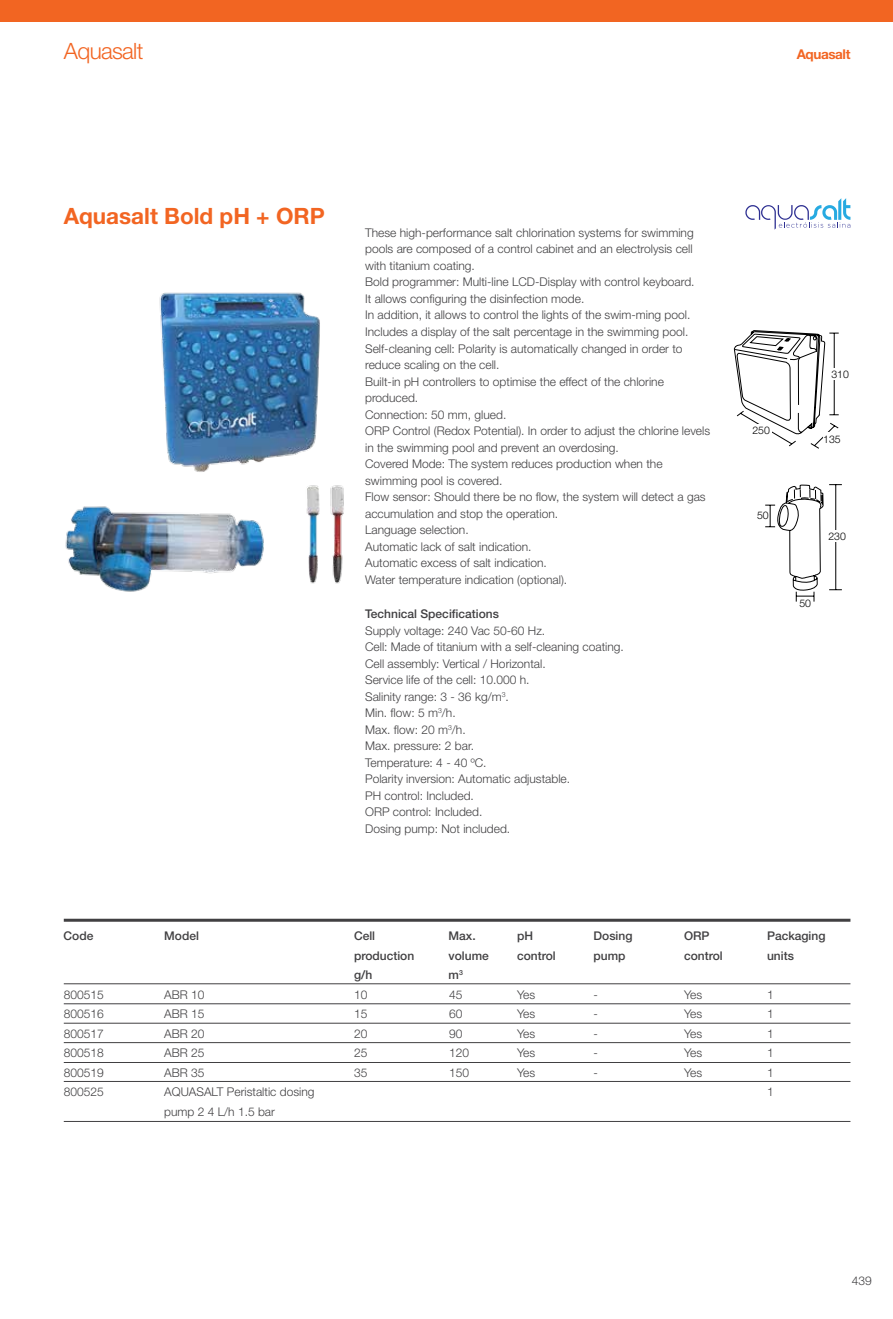
<style>
.page{position:relative;width:893px;height:1319px;background:#fff}
.page>*{position:absolute;margin:0;border:0;box-sizing:border-box;transform-origin:0 0}
.t1{font:700 22.5px "Helvetica Neue LT Std";color:#f26522}
.t2{font:300 22.5px "Helvetica Neue LT Std";letter-spacing:-.03em;color:#f26522}
.t3{font:700 13.5px "Helvetica Neue LT Std";letter-spacing:-.03em;color:#f26522}
.t4{font:300 12px/19.5px "Helvetica Neue LT Std";color:#414042;text-align:justify}
.t5{font:500 12px/19.5px "Helvetica Neue LT Std";color:#414042}
.t6{font:300 10.5px "Helvetica Neue LT Std";color:#000}
</style>
<div class="page">
<div style="left:0;top:0;width:893px;height:21px;background:#f26522"></div>
<svg style="left:745px;top:198px;width:105px;height:31px"></svg>
<hr style="left:64px;top:1022px;width:786px;height:1px;background:#414042">
<hr style="left:64px;top:1080px;width:786px;height:1px;background:#414042">
<hr style="left:64px;top:1120px;width:786px;height:1px;background:#414042">
<hr style="left:64px;top:983px;width:786px;height:1px;background:#414042">
<hr style="left:64px;top:1042px;width:786px;height:1px;background:#414042">
<hr style="left:64px;top:1003px;width:786px;height:1px;background:#414042">
<hr style="left:64px;top:1061px;width:786px;height:1px;background:#414042">
<hr style="left:64px;top:918px;width:786px;height:3px;background:#414042">
<img style="left:65px;top:292px;width:279px;height:300px">
<svg style="left:734px;top:330px;width:105px;height:119px"></svg>
<div style="left:752px;top:424px;width:20px;height:13px;background:#fff"></div>
<div style="left:831px;top:368px;width:19px;height:12px;background:#fff"></div>
<div style="left:823px;top:433px;width:22px;height:12px;background:#fff"></div>
<svg style="left:765px;top:484px;width:77px;height:118px"></svg>
<div style="left:828px;top:530px;width:23px;height:11px;background:#fff"></div>
<h1 class="t2" style="left:64px;top:37px;width:81px">Aquasalt</h1>
<p class="t3" style="left:797px;top:45px;width:55px">Aquasalt</p>
<h1 class="t1" style="left:64px;top:202px;width:262px">Aquasalt Bold pH + ORP</h1>
<p class="t4" style="left:365px;top:224px;width:346px;line-height:16.5px;text-align:left">These high-performance salt chlorination systems for swimming pools are composed of a control cabinet and an electrolysis cell with titanium coating.<br>Bold programmer: Multi-line LCD-Display with control keyboard.<br>It allows configuring the disinfection mode.<br>In addition, it allows to control the lights of the swim-ming pool.<br>Includes a display of the salt percentage in the swimming pool.<br>Self-cleaning cell: Polarity is automatically changed in order to reduce scaling on the cell.<br>Built-in pH controllers to optimise the effect of the chlorine produced.<br>Connection: 50 mm, glued.<br>ORP Control (Redox Potential). In order to adjust the chlorine levels in the swimming pool and prevent an overdosing.<br>Covered Mode: The system reduces production when the swimming pool is covered.<br>Flow sensor: Should there be no flow, the system will detect a gas accumulation and stop the operation.<br>Language selection.<br>Automatic lack of salt indication.<br>Automatic excess of salt indication.<br>Water temperature indication (optional).</p>
<p class="t5" style="left:365px;top:604px;width:135px">Technical Specifications</p>
<p class="t4" style="left:365px;top:622px;width:260px;line-height:16.5px;text-align:left">Supply voltage: 240 Vac 50-60 Hz.<br>Cell: Made of titanium with a self-cleaning coating.<br>Cell assembly: Vertical / Horizontal.<br>Service life of the cell: 10.000 h.<br>Salinity range: 3 - 36 kg/m<sup>3</sup>.<br>Min. flow: 5 m<sup>3</sup>/h.<br>Max. flow: 20 m<sup>3</sup>/h.<br>Max. pressure: 2 bar.<br>Temperature: 4 - 40 ºC.<br>Polarity inversion: Automatic adjustable.<br>PH control: Included.<br>ORP control: Included.<br>Dosing pump: Not included.</p>
<p class="t6" style="left:752px;top:424px;width:19px">250</p>
<p class="t6" style="left:757px;top:508px;width:13px">50</p>
<p class="t6" style="left:831px;top:368px;width:19px">310</p>
<p class="t6" style="left:823px;top:432px;width:19px">135</p>
<p class="t6" style="left:828px;top:529px;width:19px">230</p>
<p class="t6" style="left:799px;top:597px;width:13px">50</p>
<p class="t5" style="left:64px;top:925px;width:31px">Code</p>
<p class="t5" style="left:164px;top:925px;width:36px">Model</p>
<p class="t5" style="left:354px;top:925px;width:62px">Cell production g/h</p>
<p class="t4" style="left:64px;top:984px;width:42px">800515<br>800516<br>800517<br>800518<br>800519<br>800525</p>
<p class="t4" style="left:767px;top:984px;width:8px">1<br>1<br>1<br>1<br>1<br>1</p>
<p class="t5" style="left:684px;top:925px;width:40px">ORP control</p>
<p class="t4" style="left:684px;top:984px;width:20px">Yes Yes Yes Yes Yes</p>
<p class="t5" style="left:449px;top:925px;width:42px">Max. volume m<sup>3</sup></p>
<p class="t5" style="left:767px;top:925px;width:60px">Packaging units</p>
<p class="t5" style="left:517px;top:925px;width:40px">pH control</p>
<p class="t4" style="left:517px;top:984px;width:20px">Yes Yes Yes Yes Yes</p>
<p class="t5" style="left:594px;top:925px;width:40px">Dosing pump</p>
<p class="t4" style="left:594px;top:984px;width:6px">- - - - -</p>
<p class="t4" style="left:164px;top:984px;width:152px;text-align:left">ABR 10<br>ABR 15<br>ABR 20<br>ABR 25<br>ABR 35<br>AQUASALT Peristaltic dosing pump 2 4 L/h 1.5 bar</p>
<p class="t4" style="left:354px;top:984px;width:15px">10<br>15<br>20<br>25<br>35</p>
<p class="t4" style="left:449px;top:984px;width:22px;text-align:left">45<br>60<br>90<br>120<br>150</p>
<p class="t4" style="left:852px;top:1270px;width:22px">439</p>
</div>
